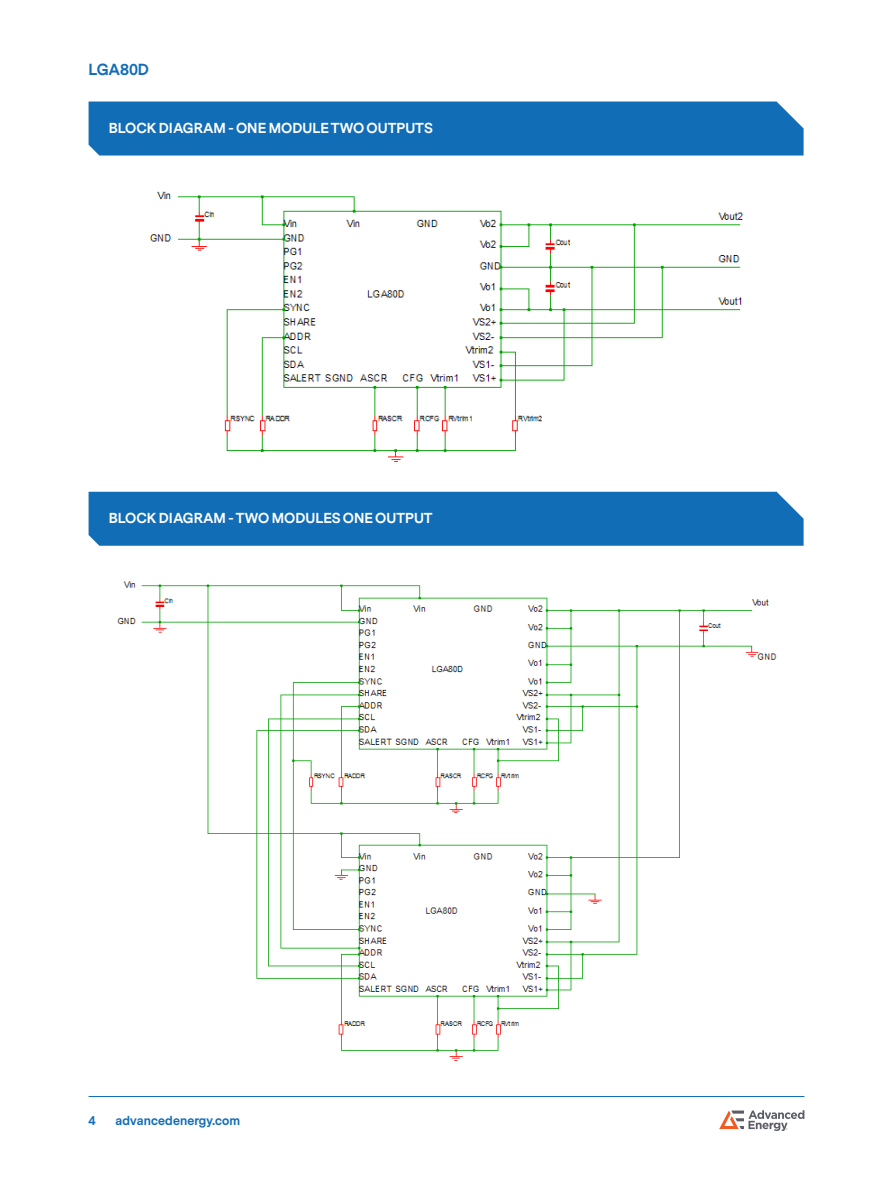
<style>
.page{position:relative;width:893px;height:1188px;background:#fff}
.page>*{position:absolute;margin:0;border:0;box-sizing:border-box;transform-origin:0 0}
.t1{font:700 15px "Messina Sans";letter-spacing:-.01em;color:#126db7}
.t2{font:700 13.5px "Messina Sans";color:#fff}
.t3{font:700 12px "Messina Sans";letter-spacing:.01em;color:#126db7}
</style>
<div class="page">
<hr style="left:89px;top:1096px;width:715px;height:1px;background:#126db7">
<svg style="left:719px;top:1110px;width:85px;height:21px"></svg>
<div style="left:89px;top:102px;width:715px;height:54px;background:#126db7"></div>
<div style="left:89px;top:492px;width:715px;height:54px;background:#126db7"></div>
<img style="left:150px;top:191px;width:593px;height:271px">
<img style="left:117px;top:581px;width:660px;height:480px">
<p class="t1" style="left:89px;top:59px;width:62px">LGA80D</p>
<p class="t2" style="left:109px;top:119px;width:326px">BLOCK DIAGRAM - ONE MODULE TWO OUTPUTS</p>
<p class="t2" style="left:109px;top:509px;width:325px">BLOCK DIAGRAM - TWO MODULES ONE OUTPUT</p>
<p class="t3" style="left:89px;top:1113px;width:9px">4</p>
<p class="t3" style="left:116px;top:1113px;width:126px">advancedenergy.com</p>
</div>
